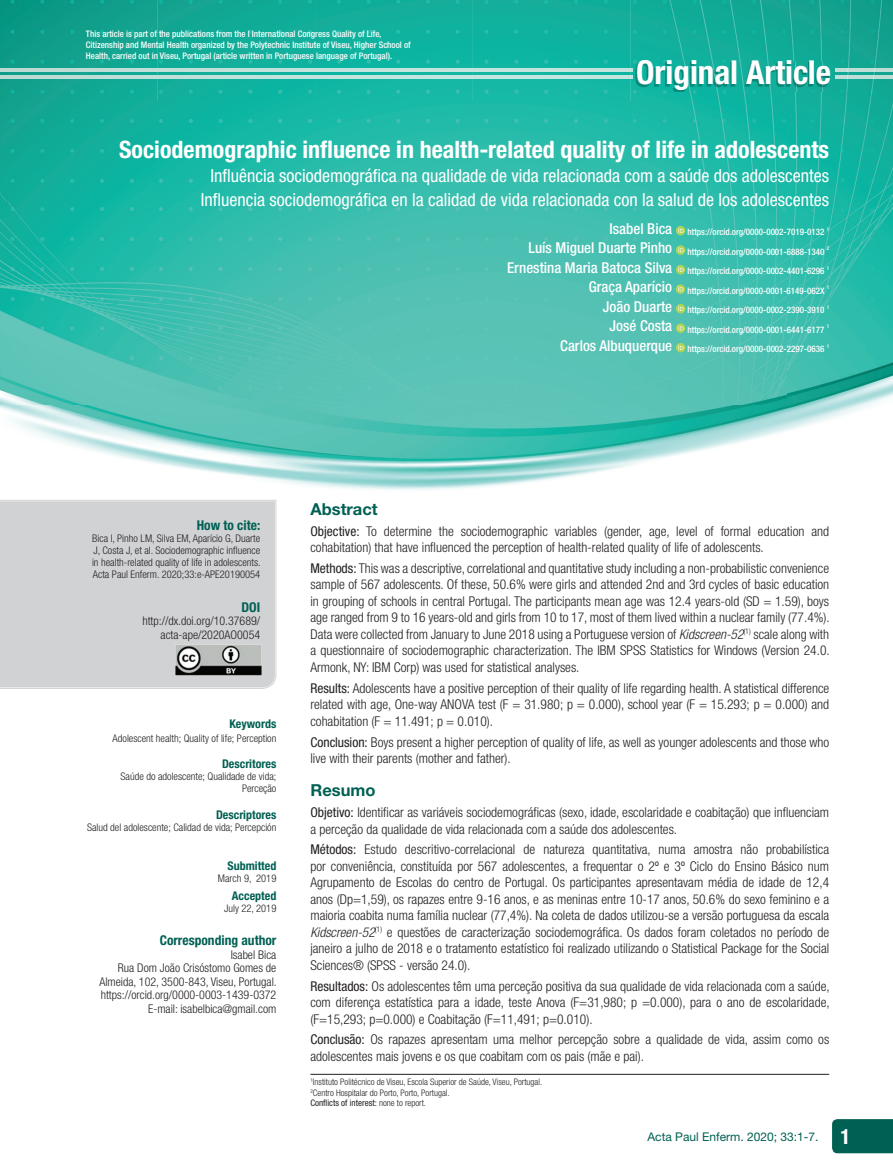
<style>
.page{position:relative;width:893px;height:1170px;background:#fff}
.page>*{position:absolute;margin:0;border:0;box-sizing:border-box;transform-origin:0 0}
.t1{font:700 condensed 33px "Helvetica Neue LT Std";color:#fff}
.t2{font:700 condensed 24px "Helvetica Neue LT Std";color:#fff}
.t3{font:condensed 18px/24px "Helvetica Neue LT Std";color:#fff;text-align:center}
.t4{font:700 16.5px "Helvetica Neue LT Std";color:#006053}
.t5{font:300 condensed 13.5px/16.5px "Helvetica Neue LT Std";color:#231f20}
.t6{font:700 condensed 13.5px "Helvetica Neue LT Std";color:#006053}
.t7{font:300 condensed 12px/13.5px "Helvetica Neue LT Std";color:#231f20;text-align:right}
.t8{font:700 condensed 12px "Helvetica Neue LT Std";color:#006053}
.t9{font:12px "Helvetica Neue LT Std";color:#006053}
.t10{font:300 condensed 10.5px/12px "Helvetica Neue LT Std";color:#231f20;text-align:right}
.t11{font:500 condensed 9px/10.8px "Helvetica Neue LT Std";color:#fff}
.t12{font:300 condensed 9px/10.5px "Helvetica Neue LT Std";color:#231f20}
.t13{font:500 condensed 5.25px "Helvetica Neue LT Std";color:#fff}
.s1{font-weight:400}
.s2{font-style:italic}
.s3{font-weight:700;font-stretch:condensed;font-size:21px;color:#fff}
</style>
<div class="page">
<div style="left:832px;top:1119px;width:61px;height:34px;background:#006053"></div>
<img style="left:0;top:0;width:893px;height:490px">
<img style="left:835px;top:75px;width:58px;height:4px">
<img style="left:835px;top:68px;width:58px;height:4px">
<svg style="left:0;top:500px;width:277px;height:189px"></svg>
<div style="left:0;top:501px;width:275px;height:186px;background:#d1d2d4"></div>
<div style="left:676px;top:226px;width:9px;height:9px;background:#afd352;border-radius:50%"></div>
<svg style="left:678px;top:227px;width:6px;height:6px"></svg>
<svg style="left:676px;top:245px;width:9px;height:10px"></svg>
<svg style="left:678px;top:247px;width:6px;height:5px"></svg>
<div style="left:676px;top:265px;width:9px;height:9px;background:#afd352;border-radius:50%"></div>
<svg style="left:678px;top:266px;width:6px;height:6px"></svg>
<svg style="left:676px;top:284px;width:9px;height:10px"></svg>
<svg style="left:678px;top:286px;width:5px;height:5px"></svg>
<div style="left:676px;top:304px;width:9px;height:9px;background:#afd352;border-radius:50%"></div>
<svg style="left:678px;top:305px;width:6px;height:6px"></svg>
<svg style="left:676px;top:323px;width:9px;height:10px"></svg>
<svg style="left:678px;top:325px;width:6px;height:5px"></svg>
<div style="left:676px;top:343px;width:9px;height:9px;background:#afd352;border-radius:50%"></div>
<svg style="left:678px;top:344px;width:6px;height:6px"></svg>
<hr style="left:310px;top:1073px;width:519px;height:1px;background:#231f20">
<img style="left:175px;top:644px;width:86px;height:31px">
<img style="left:635px;top:62px;width:193px;height:30px">
<img style="left:0;top:75px;width:633px;height:4px">
<img style="left:0;top:68px;width:633px;height:4px">
<p class="t11" style="left:86px;top:28px;width:326px">This article is part of the publications from the I International Congress Quality of Life,<br>Citizenship and Mental Health organized by the Polytechnic Institute of Viseu, Higher School of<br>Health, carried out in Viseu, Portugal (article written in Portuguese language of Portugal).</p>
<h1 class="t1" style="left:636px;top:52px;width:196px">Original Article</h1>
<h2 class="t2" style="left:119px;top:135px;width:711px">Sociodemographic influence in health-related quality of life in adolescents</h2>
<h3 class="t3" style="left:201px;top:163px;width:630px">Influência sociodemográfica na qualidade de vida relacionada com a saúde dos adolescentes<br>Influencia sociodemográfica en la calidad de vida relacionada con la salud de los adolescentes</h3>
<p class="t11" style="left:609px;top:227px;width:216px"><sup>Isabel</sup> <sup>Bica</sup> https://orcid.org/0000-0002-7019-0132</p>
<p class="t13" style="left:827px;top:226px;width:4px">1</p>
<p class="t11" style="left:528px;top:246px;width:298px"><sup>Luís</sup> <sup>Miguel</sup> <sup>Duarte</sup> <sup>Pinho</sup> https://orcid.org/0000-0001-6888-1340</p>
<p class="t13" style="left:827px;top:245px;width:4px">2</p>
<p class="t11" style="left:507px;top:266px;width:319px"><sup>Ernestina</sup> <sup>Maria</sup> <sup>Batoca</sup> <sup>Silva</sup> https://orcid.org/0000-0002-4401-6296</p>
<p class="t13" style="left:827px;top:265px;width:4px">1</p>
<p class="t11" style="left:589px;top:285px;width:237px"><sup>Graça</sup> <sup>Aparício</sup> https://orcid.org/0000-0001-6149-062X</p>
<p class="t13" style="left:827px;top:284px;width:4px">1</p>
<p class="t11" style="left:603px;top:305px;width:223px"><sup>João</sup> <sup>Duarte</sup> https://orcid.org/0000-0002-2390-3910</p>
<p class="t13" style="left:827px;top:304px;width:4px">1</p>
<p class="t11" style="left:609px;top:324px;width:217px"><sup>José</sup> <sup>Costa</sup> https://orcid.org/0000-0001-6441-6177</p>
<p class="t13" style="left:827px;top:323px;width:4px">1</p>
<p class="t11" style="left:560px;top:344px;width:266px"><sup>Carlos</sup> <sup>Albuquerque</sup> https://orcid.org/0000-0002-2297-0636</p>
<p class="t13" style="left:827px;top:343px;width:4px">1</p>
<p class="t6" style="left:197px;top:517px;width:65px">How to cite:</p>
<p class="t10" style="left:92px;top:532px;width:170px;text-align:justify">Bica I, Pinho LM, Silva EM, Aparício G, Duarte J, Costa J, et al. Sociodemographic influence in health-related quality of life in adolescents.<br>Acta Paul Enferm. 2020;33:e-APE20190054</p>
<p class="t6" style="left:241px;top:599px;width:20px">DOI</p>
<p class="t7" style="left:142px;top:614px;width:119px">http://dx.doi.org/10.37689/ acta-ape/2020AO0054</p>
<p class="t8" style="left:230px;top:716px;width:48px">Keywords</p>
<p class="t10" style="left:113px;top:732px;width:165px">Adolescent health; Quality of life; Perception</p>
<p class="t8" style="left:222px;top:756px;width:56px">Descritores</p>
<p class="t10" style="left:121px;top:770px;width:157px">Saúde do adolescente; Qualidade de vida;<br>Perceção</p>
<p class="t8" style="left:216px;top:807px;width:62px">Descriptores</p>
<p class="t10" style="left:87px;top:821px;width:191px">Salud del adolescente; Calidad de vida; Percepción</p>
<p class="t8" style="left:228px;top:858px;width:50px">Submitted</p>
<p class="t10" style="left:218px;top:872px;width:60px">March 9, 2019</p>
<p class="t8" style="left:232px;top:888px;width:46px">Accepted</p>
<p class="t10" style="left:224px;top:901px;width:54px">July 22, 2019</p>
<p class="t6" style="left:160px;top:932px;width:118px">Corresponding author</p>
<p class="t7" style="left:99px;top:947px;width:179px">Isabel Bica<br>Rua Dom João Crisóstomo Gomes de<br>Almeida, 102, 3500-843, Viseu, Portugal. https://orcid.org/0000-0003-1439-0372<br>E-mail: isabelbica@gmail.com</p>
<p class="t4" style="left:310px;top:498px;width:69px">Abstract</p>
<p class="t5" style="left:310px;top:522px;width:520px"><span class="s1">Objective:</span> To determine the sociodemographic variables (gender, age, level of formal education and cohabitation) that have influenced the perception of health-related quality of life of adolescents.</p>
<p class="t5" style="left:310px;top:559px;width:521px;text-align:justify"><span class="s1">Methods:</span> This was a descriptive, correlational and quantitative study including a non-probabilistic convenience sample of 567 adolescents. Of these, 50.6% were girls and attended 2nd and 3rd cycles of basic education in grouping of schools in central Portugal. The participants mean age was 12.4 years-old (SD = 1.59), boys age ranged from 9 to 16 years-old and girls from 10 to 17, most of them lived within a nuclear family (77.4%).<br>Data were collected from January to June 2018 using a Portuguese version of <span class="s2">Kidscreen-52</span><sup>(1)</sup> scale along with a questionnaire of sociodemographic characterization. The IBM SPSS Statistics for Windows (Version 24.0.<br>Armonk, NY: IBM Corp) was used for statistical analyses.</p>
<p class="t5" style="left:310px;top:679px;width:520px;text-align:justify"><span class="s1">Results:</span> Adolescents have a positive perception of their quality of life regarding health. A statistical difference related with age, One-way ANOVA test (F = 31.980; p = 0.000), school year (F = 15.293; p = 0.000) and cohabitation (F = 11.491; p = 0.010).</p>
<p class="t5" style="left:310px;top:733px;width:520px"><span class="s1">Conclusion:</span> Boys present a higher perception of quality of life, as well as younger adolescents and those who live with their parents (mother and father).</p>
<p class="t4" style="left:310px;top:780px;width:67px">Resumo</p>
<p class="t5" style="left:310px;top:803px;width:520px"><span class="s1">Objetivo:</span> Identificar as variáveis sociodemográficas (sexo, idade, escolaridade e coabitação) que influenciam a perceção da qualidade de vida relacionada com a saúde dos adolescentes.</p>
<p class="t5" style="left:310px;top:841px;width:520px;text-align:justify"><span class="s1">Métodos:</span> Estudo descritivo-correlacional de natureza quantitativa, numa amostra não probabilística por conveniência, constituída por 567 adolescentes, a frequentar o 2º e 3º Ciclo do Ensino Básico num Agrupamento de Escolas do centro de Portugal. Os participantes apresentavam média de idade de 12,4 anos (Dp=1,59), os rapazes entre 9-16 anos, e as meninas entre 10-17 anos, 50.6% do sexo feminino e a maioria coabita numa família nuclear (77,4%). Na coleta de dados utilizou-se a versão portuguesa da escala <span class="s2">Kidscreen-52</span><sup>(1)</sup> e questões de caracterização sociodemográfica. Os dados foram coletados no período de janeiro a julho de 2018 e o tratamento estatístico foi realizado utilizando o Statistical Package for the Social Sciences® (SPSS - versão 24.0).</p>
<p class="t5" style="left:310px;top:977px;width:521px;text-align:justify"><span class="s1">Resultados:</span> Os adolescentes têm uma perceção positiva da sua qualidade de vida relacionada com a saúde, com diferença estatística para a idade, teste Anova (F=31,980; p =0.000), para o ano de escolaridade, (F=15,293; p=0.000) e Coabitação (F=11,491; p=0.010).</p>
<p class="t5" style="left:310px;top:1031px;width:520px"><span class="s1">Conclusão:</span> Os rapazes apresentam uma melhor percepção sobre a qualidade de vida, assim como os adolescentes mais jovens e os que coabitam com os pais (mãe e pai).</p>
<p class="t12" style="left:310px;top:1076px;width:233px"><sup>1</sup>Instituto Politécnico de Viseu, Escola Superior de Saúde, Viseu, Portugal.<br><sup>2</sup>Centro Hospitalar do Porto, Porto, Portugal.<br><span class="s1">Conflicts of interest:</span> none to report.</p>
<p class="t9" style="left:647px;top:1129px;width:205px">Acta Paul Enferm. 2020; 33:1-7. <span class="s3">1</span></p>
</div>
